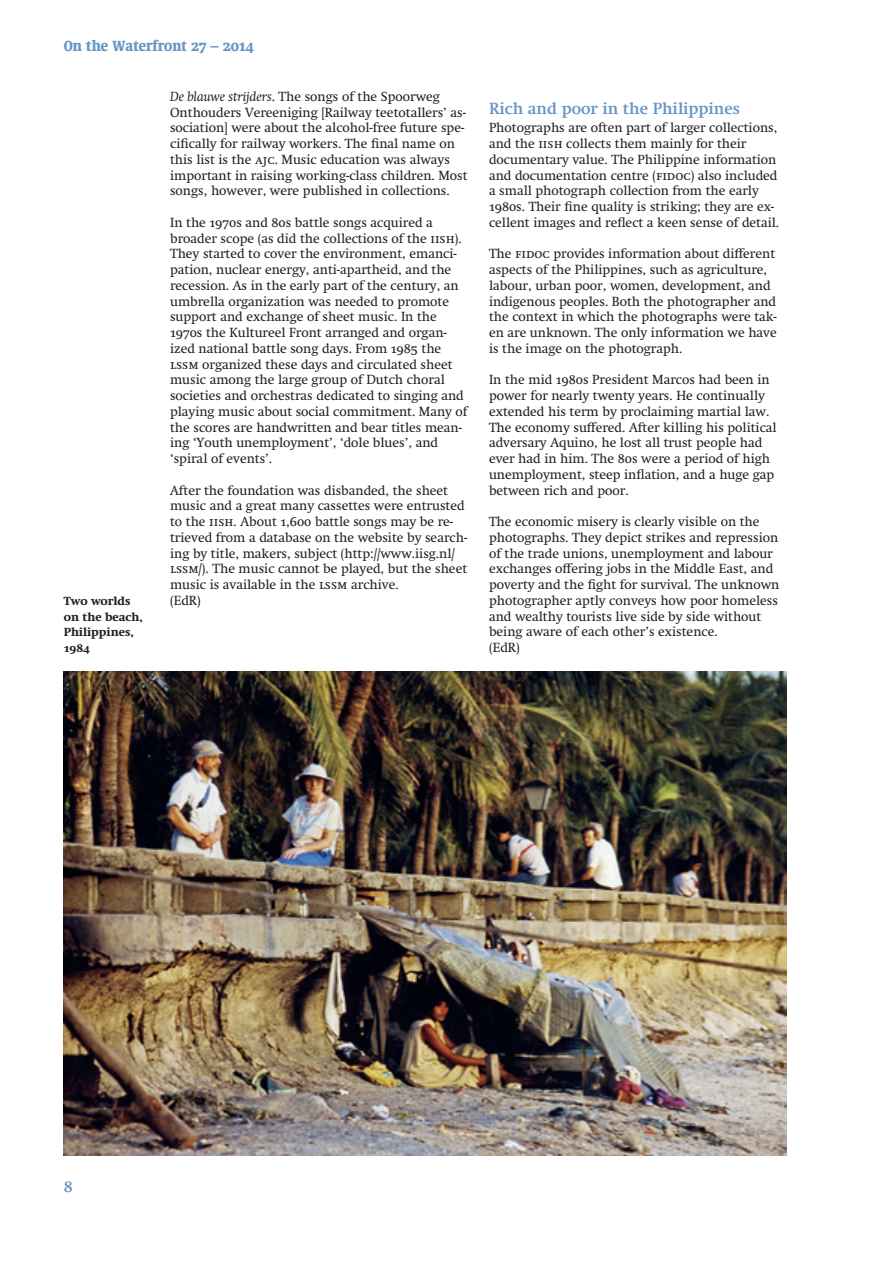
<style>
.page{position:relative;width:893px;height:1263px;background:#fff}
.page>*{position:absolute;margin:0;border:0;box-sizing:border-box;transform-origin:0 0}
.t1{font:600 16.5px "Swift Neue LT Pro";color:#6696c5}
.t2{font:900 condensed 15px "Swift Neue LT Pro";color:#6696c5}
.t3{font:13.5px/15.8px "Swift Neue LT Pro";color:#231f20}
.t4{font:700 12px/15.8px "Swift Neue LT Pro";color:#231f20}
.s1{font-style:italic}
</style>
<div class="page">
<img style="left:64px;top:671px;width:723px;height:484px">
<p class="t2" style="left:64px;top:36px;width:192px">On the Waterfront 27 – 2014</p>
<p class="t4" style="left:64px;top:593px;width:81px">Two worlds on the beach,<br>Philippines,<br>1984</p>
<p class="t3" style="left:170px;top:88px;width:299px"><span class="s1">De blauwe strijders</span>. The songs of the Spoorweg Onthouders Vereeniging [Railway teetotallers’ as&shy;sociation] were about the alcohol-free future spe&shy;cifically for railway workers. The final name on this list is the ajc. Music education was always important in raising working-class children. Most songs, however, were published in collections.</p>
<p class="t3" style="left:170px;top:214px;width:300px">In the 1970s and 80s battle songs acquired a broader scope (as did the collections of the iish).<br>They started to cover the environment, emanci&shy;pation, nuclear energy, anti-apartheid, and the recession. As in the early part of the century, an umbrella organization was needed to promote support and exchange of sheet music. In the 1970s the Kultureel Front arranged and organ&shy;ized national battle song days. From 1985 the lssm organized these days and circulated sheet music among the large group of Dutch choral societies and orchestras dedicated to singing and playing music about social commitment. Many of the scores are handwritten and bear titles mean&shy;ing ‘Youth unemployment’, ‘dole blues’, and ‘spiral of events’.</p>
<p class="t3" style="left:170px;top:482px;width:299px">After the foundation was disbanded, the sheet music and a great many cassettes were entrusted to the iish. About 1,600 battle songs may be re&shy;trieved from a database on the website by search&shy;ing by title, makers, subject (http://www.iisg.nl/ lssm/). The music cannot be played, but the sheet music is available in the lssm archive.<br>(EdR)</p>
<p class="t1" style="left:489px;top:98px;width:253px">Rich and poor in the Philippines</p>
<p class="t3" style="left:489px;top:120px;width:292px">Photographs are often part of larger collections, and the iish collects them mainly for their documentary value. The Philippine information and documentation centre (fidoc) also included a small photograph collection from the early 1980s. Their fine quality is striking; they are ex&shy;cellent images and reflect a keen sense of detail.</p>
<p class="t3" style="left:489px;top:246px;width:289px">The fidoc provides information about different aspects of the Philippines, such as agriculture, labour, urban poor, women, development, and indigenous peoples. Both the photographer and the context in which the photographs were tak&shy;en are unknown. The only information we have is the image on the photograph.</p>
<p class="t3" style="left:489px;top:372px;width:289px">In the mid 1980s President Marcos had been in power for nearly twenty years. He continually extended his term by proclaiming martial law.<br>The economy suffered. After killing his political adversary Aquino, he lost all trust people had ever had in him. The 80s were a period of high unemployment, steep inflation, and a huge gap between rich and poor.</p>
<p class="t3" style="left:489px;top:514px;width:292px">The economic misery is clearly visible on the photographs. They depict strikes and repression of the trade unions, unemployment and labour exchanges offering jobs in the Middle East, and poverty and the fight for survival. The unknown photographer aptly conveys how poor homeless and wealthy tourists live side by side without being aware of each other’s existence.<br>(EdR)</p>
<p class="t1" style="left:64px;top:1176px;width:10px">8</p>
</div>
